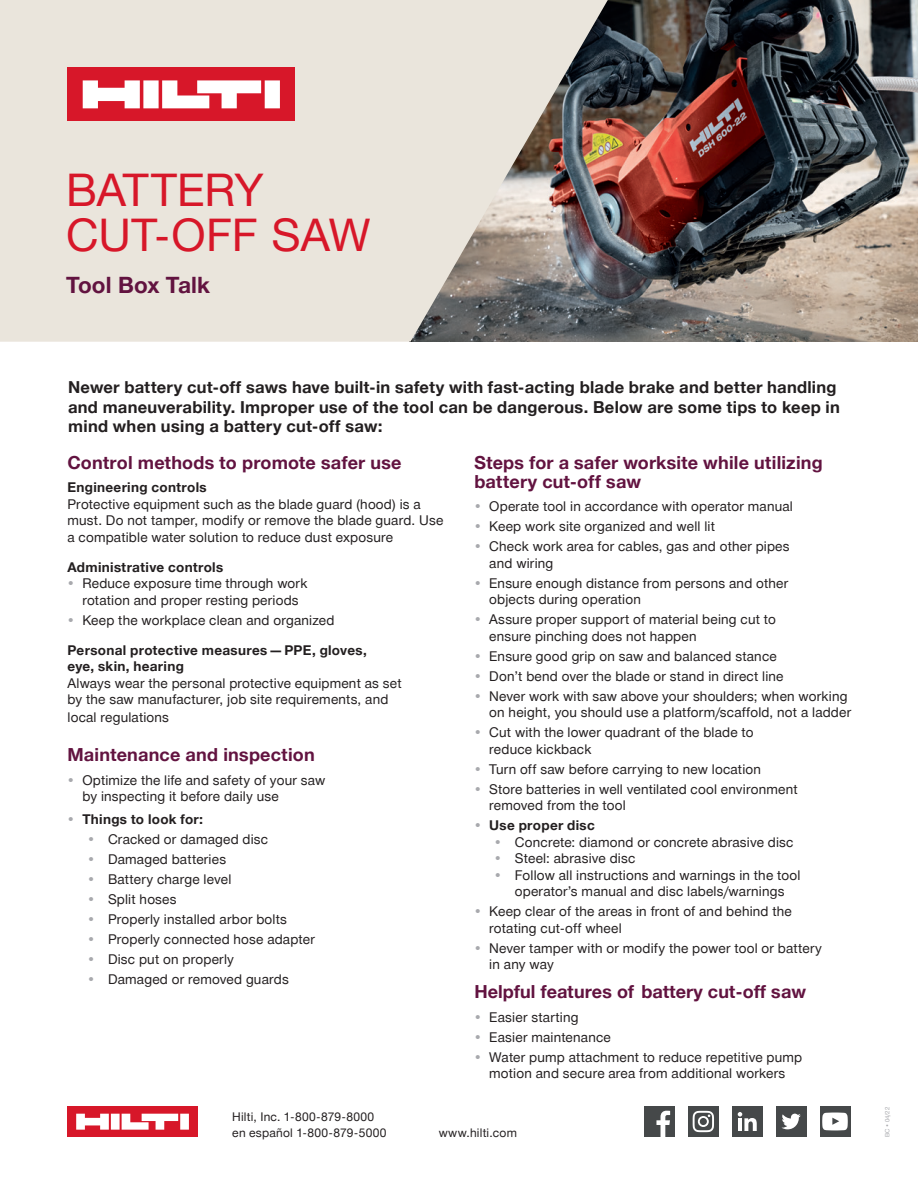
<style>
.page{position:relative;width:918px;height:1188px;background:#fff}
.page>*{position:absolute;margin:0;border:0;box-sizing:border-box;transform-origin:0 0}
.t1{font:45px/45px "Hilti";color:#d71729}
.t2{font:700 22.5px "Hilti";letter-spacing:.005em;color:#621340}
.t3{font:700 18px/18.9px "Hilti";letter-spacing:.01em;color:#621340}
.t4{font:700 16.5px/19.5px "Hilti";letter-spacing:.015em;color:#231f20}
.t5{font:13.5px/16.5px "Hilti";letter-spacing:.015em;color:#231f20}
.t6{font:700 13.5px/16.5px "Hilti";letter-spacing:.025em;color:#231f20}
.t7{font:12px/16px "Hilti";letter-spacing:.02em;color:#231f20}
.t8{font:6px "Hilti";color:#a8a9ad}
.s1{color:#a8a9ad}
.s2{font-weight:400;color:#a8a9ad}
</style>
<div class="page">
<div style="left:644px;top:1106px;width:31px;height:31px;background:#454849"></div>
<svg style="left:656px;top:1111px;width:14px;height:26px"></svg>
<div style="left:688px;top:1106px;width:31px;height:31px;background:#454849"></div>
<svg style="left:693px;top:1111px;width:21px;height:21px"></svg>
<div style="left:732px;top:1106px;width:31px;height:31px;background:#454849"></div>
<svg style="left:738px;top:1112px;width:19px;height:19px"></svg>
<div style="left:776px;top:1106px;width:31px;height:31px;background:#454849"></div>
<svg style="left:781px;top:1114px;width:20px;height:15px"></svg>
<div style="left:820px;top:1106px;width:30px;height:31px;background:#454849"></div>
<svg style="left:822px;top:1113px;width:26px;height:17px"></svg>
<div style="left:68px;top:1106px;width:130px;height:31px;background:#d71729"></div>
<svg style="left:76px;top:1114px;width:113px;height:16px"></svg>
<img style="left:663px;top:0;width:255px;height:342px">
<svg style="left:0;top:0;width:663px;height:342px;background:#ccc5bd"></svg>
<div style="left:68px;top:68px;width:227px;height:53px;background:#d71729"></div>
<svg style="left:83px;top:80px;width:197px;height:28px"></svg>
<h1 class="t1" style="left:66px;top:166px;width:306px">BATTERY<br>CUT-OFF SAW</h1>
<h2 class="t2" style="left:66px;top:269px;width:146px">Tool Box Talk</h2>
<p class="t4" style="left:68px;top:377px;width:773px">Newer battery cut-off saws have built-in safety with fast-acting blade brake and better handling and maneuverability. Improper use of the tool can be dangerous. Below are some tips to keep in mind when using a battery cut-off saw:</p>
<h3 class="t3" style="left:68px;top:452px;width:336px">Control methods to promote safer use</h3>
<p class="t6" style="left:68px;top:479px;width:141px">Engineering controls</p>
<p class="t5" style="left:68px;top:495px;width:377px">Protective equipment such as the blade guard (hood) is a must. Do not tamper, modify or remove the blade guard. Use a compatible water solution to reduce dust exposure</p>
<p class="t6" style="left:68px;top:558px;width:157px">Administrative controls</p>
<p class="t5" style="left:68px;top:575px;width:241px;text-align:center"><span class="s1">•</span> Reduce exposure time through work rotation and proper resting periods</p>
<p class="t5" style="left:68px;top:611px;width:269px"><span class="s1">•</span> Keep the workplace clean and organized</p>
<p class="t6" style="left:68px;top:641px;width:301px">Personal protective measures—PPE, gloves, eye, skin, hearing</p>
<p class="t5" style="left:68px;top:674px;width:336px">Always wear the personal protective equipment as set by the saw manufacturer, job site requirements, and</p>
<p class="t5" style="left:68px;top:709px;width:103px">local regulations</p>
<h3 class="t3" style="left:68px;top:745px;width:249px">Maintenance and inspection</h3>
<p class="t5" style="left:82px;top:771px;width:244px;text-indent:-15px"><span class="s1">•</span> Optimize the life and safety of your saw by inspecting it before daily use</p>
<p class="t6" style="left:68px;top:811px;width:137px"><span class="s2">•</span> Things to look for:</p>
<p class="t5" style="left:88px;top:831px;width:182px"><span class="s1">•</span> Cracked or damaged disc</p>
<p class="t5" style="left:88px;top:851px;width:140px"><span class="s1">•</span> Damaged batteries</p>
<p class="t5" style="left:88px;top:871px;width:145px"><span class="s1">•</span> Battery charge level</p>
<p class="t5" style="left:88px;top:891px;width:90px"><span class="s1">•</span> Split hoses</p>
<p class="t5" style="left:88px;top:911px;width:201px"><span class="s1">•</span> Properly installed arbor bolts</p>
<p class="t5" style="left:88px;top:931px;width:229px"><span class="s1">•</span> Properly connected hose adapter</p>
<p class="t5" style="left:88px;top:951px;width:148px"><span class="s1">•</span> Disc put on properly</p>
<p class="t5" style="left:88px;top:971px;width:203px"><span class="s1">•</span> Damaged or removed guards</p>
<h3 class="t3" style="left:474px;top:452px;width:350px">Steps for a safer worksite while utilizing battery cut-off saw</h3>
<p class="t5" style="left:474px;top:498px;width:320px"><span class="s1">•</span> Operate tool in accordance with operator manual</p>
<p class="t5" style="left:474px;top:518px;width:242px"><span class="s1">•</span> Keep work site organized and well lit</p>
<p class="t5" style="left:489px;top:538px;width:302px;text-indent:-15px"><span class="s1">•</span> Check work area for cables, gas and other pipes and wiring</p>
<p class="t5" style="left:489px;top:574px;width:300px;text-indent:-15px"><span class="s1">•</span> Ensure enough distance from persons and other objects during operation</p>
<p class="t5" style="left:489px;top:611px;width:288px;text-indent:-15px"><span class="s1">•</span> Assure proper support of material being cut to ensure pinching does not happen</p>
<p class="t5" style="left:474px;top:647px;width:304px"><span class="s1">•</span> Ensure good grip on saw and balanced stance</p>
<p class="t5" style="left:474px;top:667px;width:311px"><span class="s1">•</span> Don’t bend over the blade or stand in direct line</p>
<p class="t5" style="left:474px;top:687px;width:378px;text-align:right"><span class="s1">•</span> Never work with saw above your shoulders; when working on height, you should use a platform/scaffold, not a ladder</p>
<p class="t5" style="left:489px;top:724px;width:266px;text-indent:-15px"><span class="s1">•</span> Cut with the lower quadrant of the blade to reduce kickback</p>
<p class="t5" style="left:474px;top:760px;width:288px"><span class="s1">•</span> Turn off saw before carrying to new location</p>
<p class="t5" style="left:489px;top:780px;width:310px;text-indent:-15px"><span class="s1">•</span> Store batteries in well ventilated cool environment removed from the tool</p>
<p class="t6" style="left:474px;top:817px;width:122px"><span class="s2">•</span> Use proper disc</p>
<p class="t5" style="left:495px;top:833px;width:300px"><span class="s1">•</span> Concrete: diamond or concrete abrasive disc</p>
<p class="t5" style="left:495px;top:850px;width:142px"><span class="s1">•</span> Steel: abrasive disc</p>
<p class="t5" style="left:495px;top:866px;width:307px;text-align:center"><span class="s1">•</span> Follow all instructions and warnings in the tool operator’s manual and disc labels/warnings</p>
<p class="t5" style="left:489px;top:903px;width:304px;text-indent:-15px"><span class="s1">•</span> Keep clear of the areas in front of and behind the rotating cut-off wheel</p>
<p class="t5" style="left:489px;top:939px;width:334px;text-indent:-15px"><span class="s1">•</span> Never tamper with or modify the power tool or battery in any way</p>
<h3 class="t3" style="left:474px;top:982px;width:333px">Helpful features of battery cut-off saw</h3>
<p class="t5" style="left:474px;top:1008px;width:106px"><span class="s1">•</span> Easier starting</p>
<p class="t5" style="left:474px;top:1028px;width:138px"><span class="s1">•</span> Easier maintenance</p>
<p class="t5" style="left:474px;top:1048px;width:329px;text-align:center"><span class="s1">•</span> Water pump attachment to reduce repetitive pump motion and secure area from additional workers</p>
<p class="t7" style="left:232px;top:1108px;width:156px">Hilti, Inc. 1-800-879-8000 en español 1-800-879-5000</p>
<p class="t7" style="left:439px;top:1124px;width:80px">www.hilti.com</p>
<p class="t8" style="left:883px;top:1137px;width:32px;rotate:-90deg">BC • 04/22</p>
</div>
